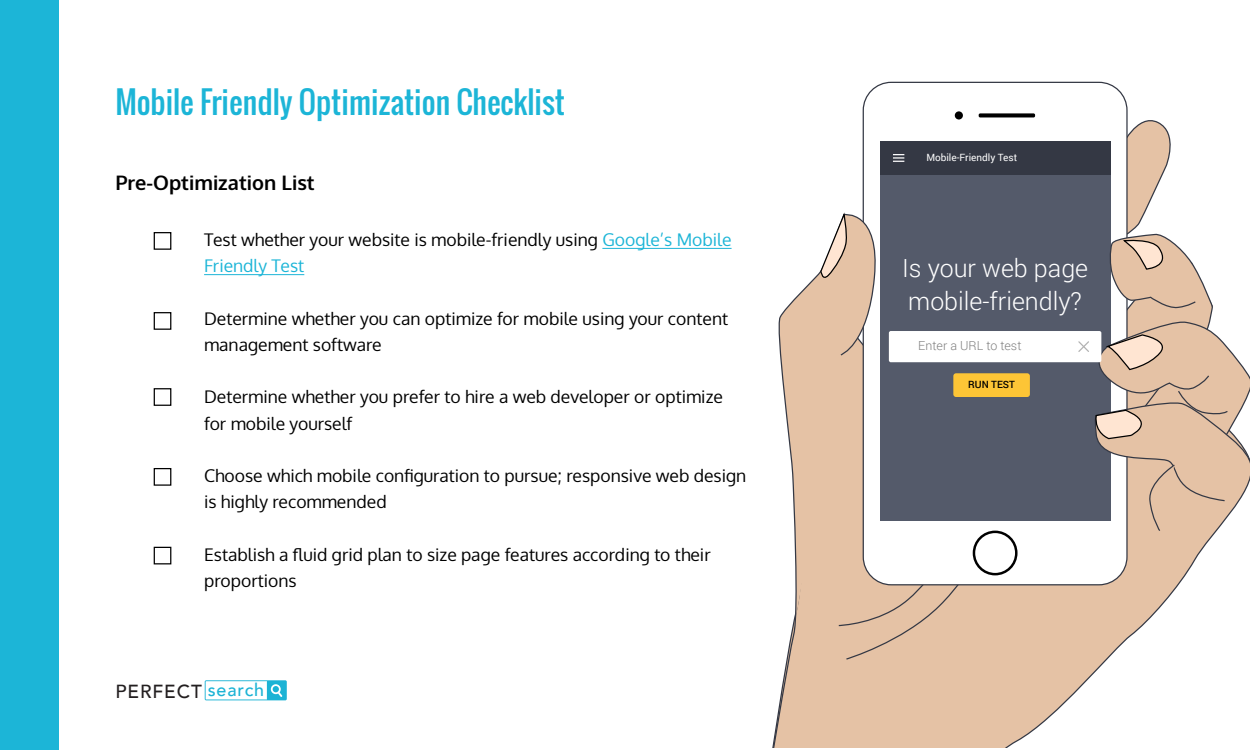
<style>
.page{position:relative;width:1250px;height:750px;background:#fff}
.page>*{position:absolute;margin:0;border:0;box-sizing:border-box;transform-origin:0 0}
.t1{font:30px "Oswald";color:#1cb5d7}
.t2{font:300 25px/32.5px "Roboto";color:#fff}
.t3{font:700 20px "Oxygen";color:#000}
.t4{font:500 18.88px "Avenir";letter-spacing:.05em;color:#231f20}
.t5{font:17.5px/26.2px "Oxygen";color:#000}
.t6{font:300 12.5px "Roboto";color:#808080}
.t7{font:10px "Roboto";color:#fff}
.t8{font:500 10px "Roboto";color:#000}
.s1{color:#1cb5d7}
.s2{font-size:17.88px;color:#1cb3d5}
</style>
<div class="page">
<div style="left:0;top:0;width:59px;height:750px;background:#1cb5d7"></div>
<hr style="left:602px;top:248px;width:130px;height:1px;background:#1cb5d7">
<hr style="left:204px;top:274px;width:100px;height:1px;background:#1cb5d7">
<div style="left:154px;top:232px;width:17px;height:18px;background:#fff;border:1px solid #000"></div>
<div style="left:154px;top:312px;width:17px;height:18px;background:#fff;border:1px solid #000"></div>
<div style="left:154px;top:388px;width:17px;height:18px;background:#fff;border:1px solid #000"></div>
<div style="left:154px;top:468px;width:17px;height:18px;background:#fff;border:1px solid #000"></div>
<div style="left:154px;top:547px;width:17px;height:17px;background:#fff;border:1px solid #000"></div>
<svg style="left:881px;top:532px;width:335px;height:216px"></svg>
<div style="left:881px;top:583px;width:110px;height:77px;background:#e5c2a5"></div>
<div style="left:863px;top:82px;width:264px;height:503px;background:#fff;border-radius:28px"></div>
<div style="left:880px;top:141px;width:230px;height:379px;background:#545a6a"></div>
<div style="left:973px;top:531px;width:45px;height:44px;border:2px solid #000;border-radius:50%"></div>
<div style="left:955px;top:111px;width:8px;height:9px;background:#000;border-radius:50%"></div>
<svg style="left:979px;top:113px;width:56px;height:4px"></svg>
<svg style="left:772px;top:209px;width:109px;height:539px;fill:#e5c2a5"></svg>
<svg style="left:819px;top:215px;width:30px;height:67px"></svg>
<div style="left:889px;top:331px;width:212px;height:31px;background:#fff;border-radius:2px"></div>
<div style="left:953px;top:373px;width:77px;height:24px;background:#fdc536;border-radius:3px"></div>
<div style="left:880px;top:141px;width:230px;height:34px;background:#343844"></div>
<svg style="left:893px;top:154px;width:11px;height:8px"></svg>
<svg style="left:1077px;top:112px;width:173px;height:420px"></svg>
<svg style="left:205px;top:680px;width:82px;height:20px"></svg>
<h1 class="t1" style="left:115px;top:80px;width:451px">Mobile Friendly Optimization Checklist</h1>
<p class="t3" style="left:115px;top:170px;width:201px">Pre-Optimization List</p>
<p class="t5" style="left:204px;top:226px;width:529px">Test whether your website is mobile-friendly using <span class="s1">Google’s Mobile<br>Friendly Test</span></p>
<p class="t5" style="left:204px;top:305px;width:526px">Determine whether you can optimize for mobile using your content management software</p>
<p class="t5" style="left:204px;top:384px;width:520px">Determine whether you prefer to hire a web developer or optimize for mobile yourself</p>
<p class="t5" style="left:204px;top:463px;width:544px">Choose which mobile configuration to pursue; responsive web design is highly recommended</p>
<p class="t5" style="left:204px;top:541px;width:508px">Establish a fluid grid plan to size page features according to their proportions</p>
<p class="t4" style="left:115px;top:675px;width:150px">PERFECT <span class="s2">search</span></p>
<p class="t7" style="left:926px;top:150px;width:92px">Mobile-Friendly Test</p>
<h2 class="t2" style="left:902px;top:252px;width:188px">Is your web page mobile-friendly?</h2>
<p class="t6" style="left:918px;top:337px;width:105px">Enter a URL to test</p>
<p class="t8" style="left:968px;top:377px;width:48px">RUN TEST</p>
</div>
